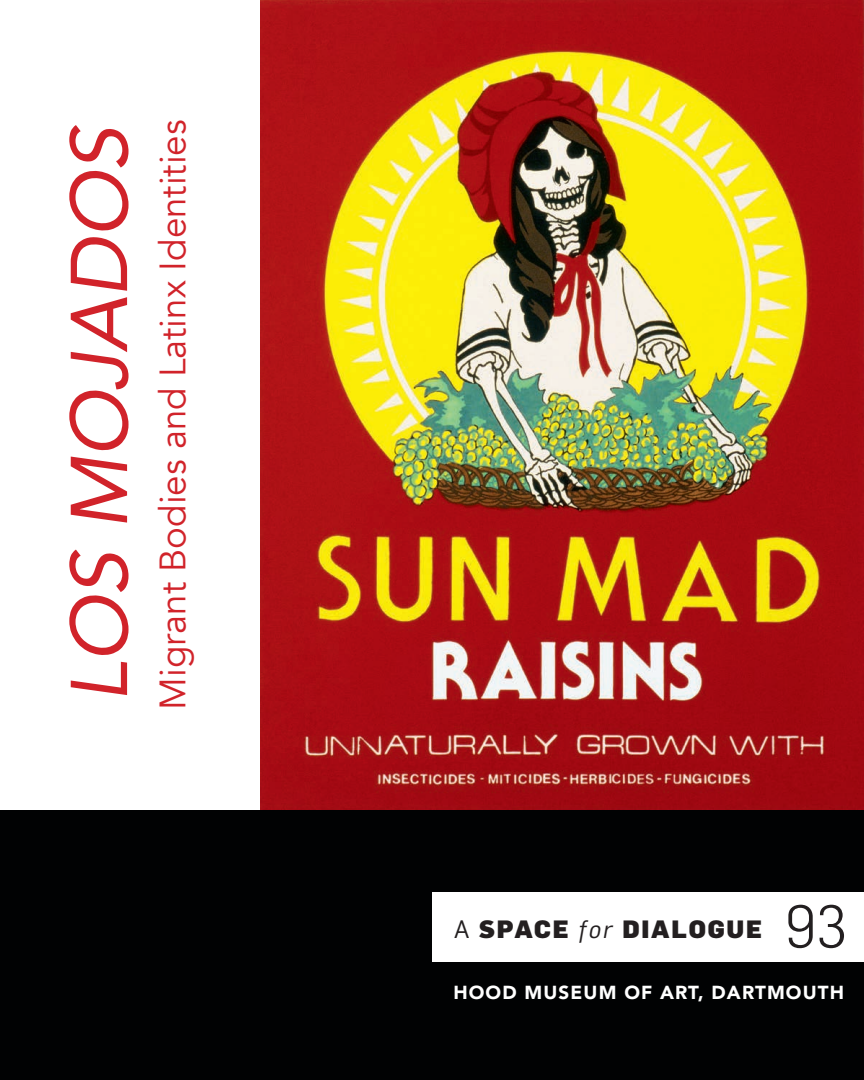
<style>
.page{position:relative;width:864px;height:1080px;background:#fff}
.page>*{position:absolute;margin:0;border:0;box-sizing:border-box;transform-origin:0 0}
.t1{font:italic 79.5px "Avenir";letter-spacing:-.01em;color:#d1232a}
.t2{font:300 58.95px "Flama";color:#231f20}
.t3{font:36.75px "Avenir";color:#d1232a}
.t4{font:900 24.6px "Flama";letter-spacing:.075em;color:#231f20}
.t5{font:900 18.9px "Avenir";letter-spacing:.06em;color:#fff}
.s1{font-weight:400}
.s2{font-weight:400;font-style:italic}
</style>
<div class="page">
<img style="left:260px;top:0;width:604px;height:810px">
<div style="left:0;top:810px;width:864px;height:270px;background:#010203"></div>
<div style="left:432px;top:892px;width:432px;height:70px;background:#fff"></div>
<h1 class="t1" style="left:51px;top:702px;width:579px;rotate:-90deg">LOS MOJADOS</h1>
<p class="t3" style="left:151px;top:710px;width:592px;rotate:-90deg">Migrant Bodies and Latinx Identities</p>
<p class="t4" style="left:454px;top:914px;width:310px"><span class="s1">A</span> SPACE <span class="s2">for</span> DIALOGUE</p>
<h2 class="t2" style="left:785px;top:891px;width:64px">93</h2>
<p class="t5" style="left:453px;top:976px;width:392px">HOOD MUSEUM OF ART, DARTMOUTH</p>
</div>
